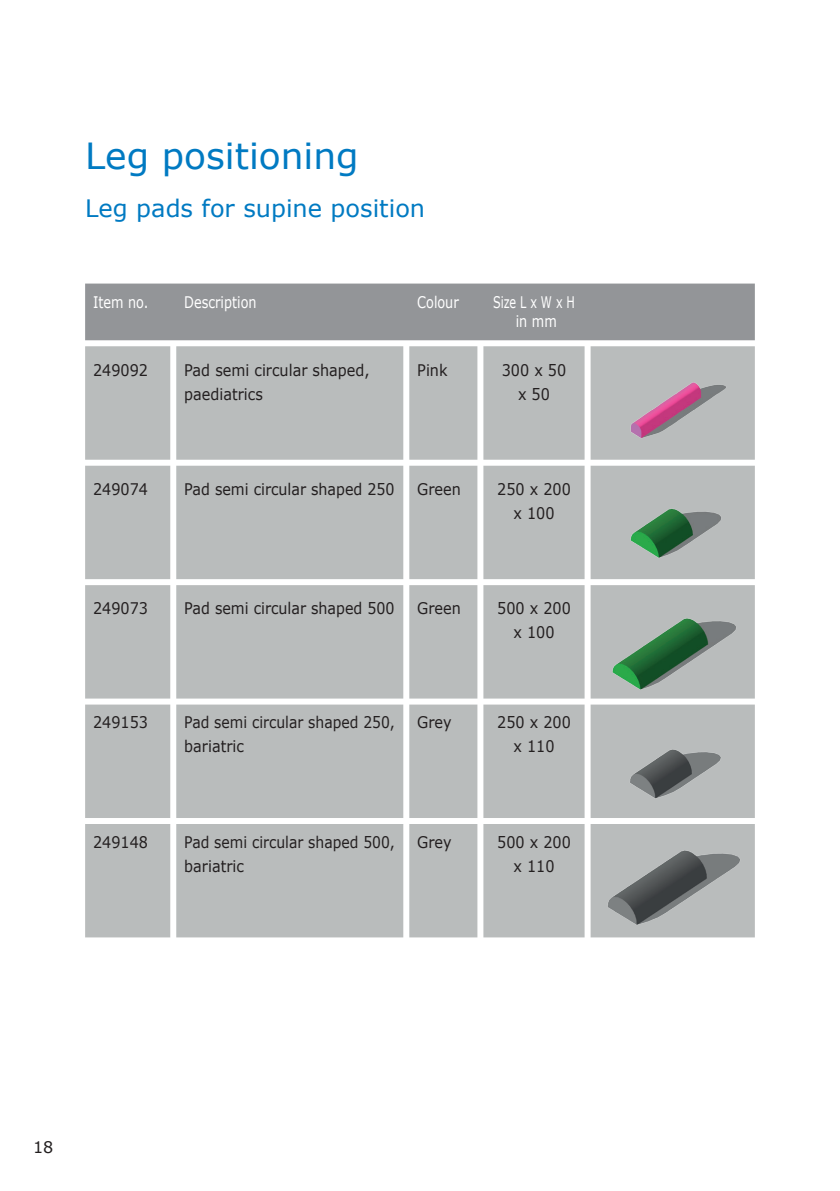
<style>
.page{position:relative;width:840px;height:1191px;background:#fff}
.page>*{position:absolute;margin:0;border:0;box-sizing:border-box;transform-origin:0 0}
.t1{font:36px "Verdana";color:#007ac2}
.t2{font:24px "Verdana";color:#007ac2}
.t3{font:16px/24px "Verdana";color:#231f20;text-align:center;scale:.9 1}
.t4{font:16px/24px "Verdana";color:#231f20;scale:.87 1}
.t5{font:16px "Verdana";color:#231f20;scale:.89 1}
.t6{font:16px "Verdana";color:#fff;scale:.8 1}
.t7{font:16px/19.2px "Verdana";color:#fff;text-align:center;scale:.7 1}
.t8{font:16px "Verdana";color:#231f20}
</style>
<div class="page">
<div style="left:85px;top:283px;width:669px;height:57px;background:#939598"></div>
<svg style="left:85px;top:346px;width:669px;height:591px;fill:#b9bcbc"></svg>
<svg style="left:409px;top:346px;width:68px;height:591px;fill:#b9bcbc"></svg>
<img style="left:625px;top:379px;width:104px;height:62px">
<img style="left:607px;top:615px;width:132px;height:76px">
<img style="left:627px;top:503px;width:95px;height:58px">
<img style="left:601px;top:846px;width:141px;height:81px">
<img style="left:626px;top:743px;width:97px;height:58px">
<h1 class="t1" style="left:85px;top:133px;width:275px">Leg positioning</h1>
<h2 class="t2" style="left:85px;top:193px;width:341px">Leg pads for supine position</h2>
<p class="t6" style="left:93px;top:292px;width:71px">Item no.</p>
<p class="t6" style="left:184px;top:292px;width:92px">Description</p>
<p class="t6" style="left:417px;top:292px;width:53px">Colour</p>
<p class="t7" style="left:492px;top:293px;width:118px">Size L x W x H in mm</p>
<p class="t3" style="left:93px;top:358px;width:63px">249092</p>
<p class="t3" style="left:184px;top:358px;width:207px;text-align:left">Pad semi circular shaped, paediatrics</p>
<p class="t3" style="left:417px;top:358px;width:35px">Pink</p>
<p class="t3" style="left:501px;top:358px;width:73px">300 x 50 x 50</p>
<p class="t3" style="left:93px;top:477px;width:63px">249074</p>
<p class="t5" style="left:184px;top:479px;width:238px">Pad semi circular shaped 250</p>
<p class="t3" style="left:417px;top:477px;width:50px">Green</p>
<p class="t3" style="left:497px;top:477px;width:83px">250 x 200 x 100</p>
<p class="t3" style="left:93px;top:597px;width:63px">249073</p>
<p class="t5" style="left:184px;top:598px;width:238px">Pad semi circular shaped 500</p>
<p class="t3" style="left:417px;top:597px;width:50px">Green</p>
<p class="t3" style="left:497px;top:597px;width:83px">500 x 200 x 100</p>
<p class="t3" style="left:93px;top:710px;width:63px">249153</p>
<p class="t4" style="left:184px;top:710px;width:243px">Pad semi circular shaped 250, bariatric</p>
<p class="t3" style="left:417px;top:710px;width:40px">Grey</p>
<p class="t3" style="left:497px;top:710px;width:83px">250 x 200 x 110</p>
<p class="t3" style="left:93px;top:830px;width:63px">249148</p>
<p class="t4" style="left:184px;top:830px;width:243px">Pad semi circular shaped 500, bariatric</p>
<p class="t3" style="left:417px;top:830px;width:40px">Grey</p>
<p class="t3" style="left:497px;top:830px;width:83px">500 x 200 x 110</p>
<p class="t8" style="left:33px;top:1137px;width:22px">18</p>
</div>
